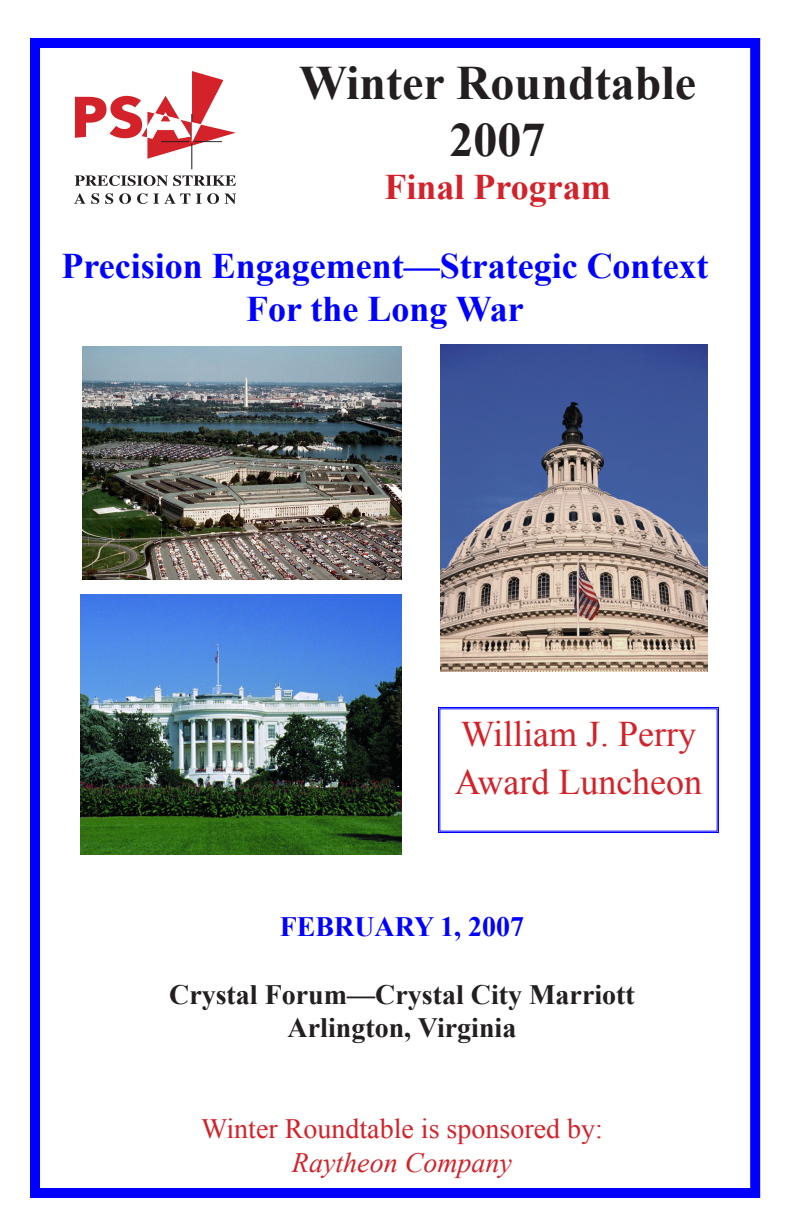
<style>
.page{position:relative;width:792px;height:1224px;background:#fff}
.page>*{position:absolute;margin:0;border:0;box-sizing:border-box;transform-origin:0 0}
.t1{font:700 48px/57.6px "Times New Roman";color:#231f20;text-align:center}
.t2{font:700 36px "Times New Roman";color:#00f}
.t3{font:36px "Times New Roman";color:#d32229}
.t4{font:700 36px "Times New Roman";color:#d32229}
.t5{font:700 28px "Times New Roman";color:#231f20}
.t6{font:28px "Times New Roman";color:#d32229}
.t7{font:italic 28px "Times New Roman";color:#d32229}
.t8{font:700 28px "Times New Roman";color:#00f}
</style>
<div class="page">
<div style="left:30px;top:38px;width:730px;height:1160px;border:10px solid #00f"></div>
<svg style="left:75px;top:71px;width:161px;height:98px"></svg>
<svg style="left:74px;top:193px;width:25px;height:11px"></svg>
<svg style="left:105px;top:193px;width:8px;height:11px"></svg>
<svg style="left:119px;top:193px;width:12px;height:11px"></svg>
<svg style="left:137px;top:193px;width:53px;height:11px"></svg>
<svg style="left:196px;top:193px;width:23px;height:11px"></svg>
<svg style="left:225px;top:194px;width:10px;height:10px"></svg>
<svg style="left:75px;top:175px;width:161px;height:11px"></svg>
<img style="left:82px;top:346px;width:320px;height:234px">
<img style="left:80px;top:594px;width:322px;height:260px">
<img style="left:440px;top:344px;width:268px;height:328px">
<svg style="left:438px;top:707px;width:281px;height:126px"></svg>
<p class="t1" style="left:299px;top:52px;width:398px">Winter Roundtable<br>2007</p>
<p class="t4" style="left:384px;top:162px;width:228px">Final Program</p>
<p class="t2" style="left:61px;top:241px;width:649px">Precision Engagement—Strategic Context</p>
<p class="t2" style="left:246px;top:284px;width:279px">For the Long War</p>
<p class="t3" style="left:461px;top:710px;width:237px">William J. Perry</p>
<p class="t3" style="left:455px;top:758px;width:249px">Award Luncheon</p>
<p class="t8" style="left:280px;top:908px;width:246px">February 1, 2007</p>
<p class="t5" style="left:169px;top:975px;width:467px">Crystal Forum—Crystal City Marriott</p>
<p class="t5" style="left:288px;top:1008px;width:230px">Arlington, Virginia</p>
<p class="t6" style="left:201px;top:1110px;width:403px">Winter Roundtable is sponsored by:</p>
<p class="t7" style="left:292px;top:1143px;width:222px">Raytheon Company</p>
</div>
